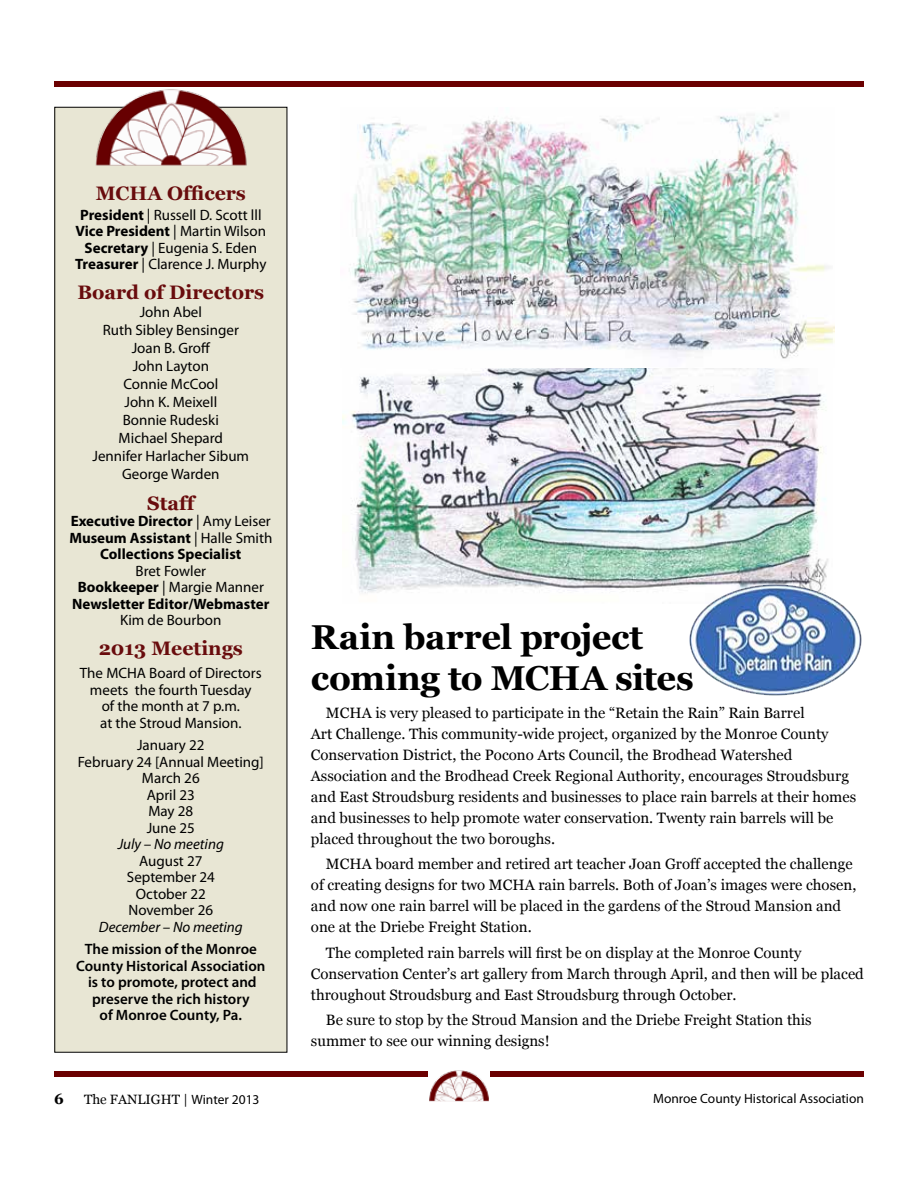
<style>
.page{position:relative;width:918px;height:1188px;background:#fff}
.page>*{position:absolute;margin:0;border:0;box-sizing:border-box;transform-origin:0 0}
.t1{font:700 34.5px/41.2px "Georgia";letter-spacing:-.01em;color:#000}
.t2{font:700 19.5px "Georgia";color:#690c0d}
.t3{font:15px/21px "Georgia";color:#000}
.t4{font:15px/16.5px "Myriad Pro";color:#000;text-align:center}
.t5{font:700 15px/16.5px "Myriad Pro";color:#000;text-align:center}
.t6{font:600 15px/16.5px "Myriad Pro";color:#000;text-align:center}
.t7{font:italic 15px "Myriad Pro";color:#000}
.t8{font:700 15px "Georgia";color:#000}
.t9{font:13.5px "Myriad Pro";color:#000}
.t10{font:13.5px "Georgia";color:#000}
.s1{font-weight:700}
.s2{font-weight:400}
.s3{font-family:"Myriad Pro"}
</style>
<div class="page">
<div style="left:54px;top:81px;width:810px;height:6px;background:#6b0001"></div>
<div style="left:54px;top:1071px;width:810px;height:6px;background:#6b0001"></div>
<svg style="left:429px;top:1101px;width:60px;height:1px"></svg>
<img style="left:428px;top:1070px;width:62px;height:31px">
<div style="left:55px;top:107px;width:232px;height:945px;background:#e8e6d4"></div>
<img style="left:93px;top:89px;width:155px;height:77px">
<img style="left:343px;top:368px;width:486px;height:225px">
<img style="left:350px;top:113px;width:485px;height:246px">
<img style="left:681px;top:574px;width:181px;height:122px">
<h2 class="t2" style="left:96px;top:182px;width:152px">MCHA Officers</h2>
<p class="t4" style="left:75px;top:206px;width:193px"><span class="s1">President</span> | Russell D. Scott lll<br><span class="s1">Vice President</span> | Martin Wilson<br><span class="s1">Secretary</span> | Eugenia S. Eden<br><span class="s1">Treasurer</span> | Clarence J. Murphy</p>
<h2 class="t2" style="left:77px;top:282px;width:188px">Board of Directors</h2>
<p class="t4" style="left:93px;top:303px;width:158px;line-height:18px">John Abel<br>Ruth Sibley Bensinger<br>Joan B. Groff<br>John Layton<br>Connie McCool<br>John K. Meixell<br>Bonnie Rudeski<br>Michael Shepard<br>Jennifer Harlacher Sibum<br>George Warden</p>
<h2 class="t2" style="left:147px;top:492px;width:49px">Staff</h2>
<p class="t5" style="left:69px;top:512px;width:205px">Executive Director <span class="s2">| Amy Leiser<br></span>Museum Assistant <span class="s2">| Halle Smith<br></span>Collections Specialist</p>
<p class="t5" style="left:72px;top:562px;width:199px"><span class="s2">Bret Fowler<br></span>Bookkeeper <span class="s2">| Margie Manner<br></span>Newsletter Editor/Webmaster</p>
<p class="t4" style="left:120px;top:612px;width:103px">Kim de Bourbon</p>
<h2 class="t2" style="left:99px;top:637px;width:146px">2013 Meetings</h2>
<p class="t4" style="left:80px;top:665px;width:183px">The MCHA Board of Directors meets the fourth Tuesday<br>of the month at 7 p.m.<br>at the Stroud Mansion.</p>
<p class="t4" style="left:78px;top:737px;width:188px">January 22<br>February 24 [Annual Meeting]<br>March 26<br>April 23<br>May 28<br>June 25</p>
<p class="t7" style="left:118px;top:835px;width:108px">July – No meeting</p>
<p class="t4" style="left:127px;top:852px;width:89px">August 27<br>September 24<br>October 22<br>November 26</p>
<p class="t7" style="left:99px;top:918px;width:145px">December – No meeting</p>
<p class="t6" style="left:76px;top:941px;width:191px">The mission of the Monroe<br>County Historical Association is to promote, protect and preserve the rich history<br>of Monroe County, Pa.</p>
<h1 class="t1" style="left:311px;top:616px;width:384px">Rain barrel project coming to MCHA sites</h1>
<p class="t3" style="left:311px;top:702px;width:547px;text-indent:15px">MCHA is very pleased to participate in the “Retain the Rain” Rain Barrel<br>Art Challenge. This community-wide project, organized by the Monroe County Conservation District, the Pocono Arts Council, the Brodhead Watershed Association and the Brodhead Creek Regional Authority, encourages Stroudsburg and East Stroudsburg residents and businesses to place rain barrels at their homes and businesses to help promote water conservation. Twenty rain barrels will be placed throughout the two boroughs.</p>
<p class="t3" style="left:311px;top:854px;width:547px;text-indent:15px">MCHA board member and retired art teacher Joan Groff accepted the challenge of creating designs for two MCHA rain barrels. Both of Joan’s images were chosen, and now one rain barrel will be placed in the gardens of the Stroud Mansion and one at the Driebe Freight Station.</p>
<p class="t3" style="left:311px;top:942px;width:554px;text-indent:15px">The completed rain barrels will first be on display at the Monroe County<br>Conservation Center’s art gallery from March through April, and then will be placed throughout Stroudsburg and East Stroudsburg through October.</p>
<p class="t3" style="left:311px;top:1010px;width:502px;text-indent:15px">Be sure to stop by the Stroud Mansion and the Driebe Freight Station this summer to see our winning designs!</p>
<p class="t8" style="left:54px;top:1090px;width:11px">6</p>
<p class="t10" style="left:84px;top:1092px;width:177px">The FANLIGHT | <span class="s3">Winter 2013</span></p>
<p class="t9" style="left:653px;top:1090px;width:212px">Monroe County Historical Association</p>
</div>
